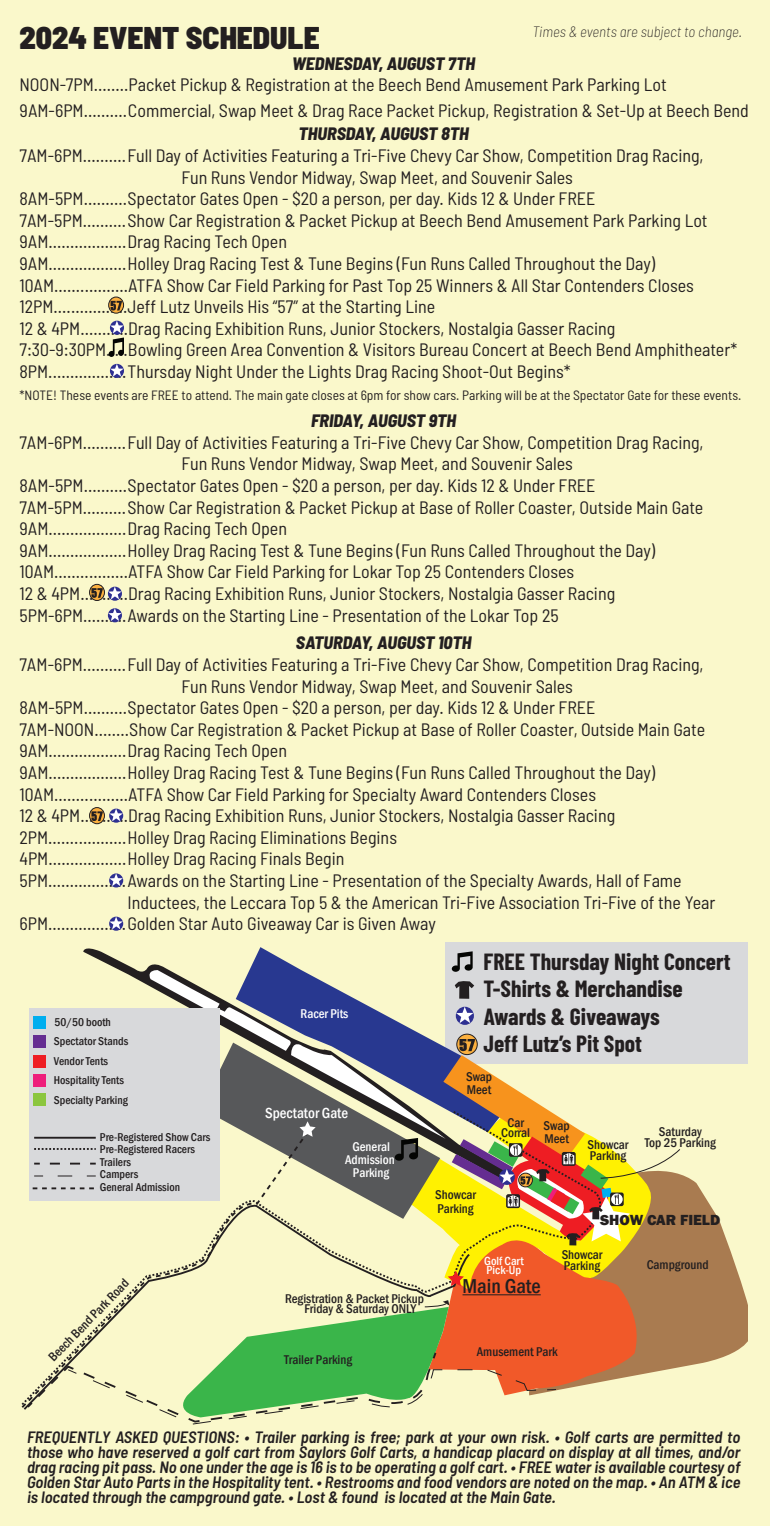
<style>
.page{position:relative;width:770px;height:1526px;background:#faf8cb}
.page>*{position:absolute;margin:0;border:0;box-sizing:border-box;transform-origin:0 0}
.t1{font:900 semi-condensed 31.5px "Barlow";color:#231f20}
.t2{font:700 23.55px/27.3px "Barlow Condensed";color:#231f20}
.t3{font:500 condensed 20.7px "Franklin Gothic";color:#231f20}
.t4{font:semi-condensed 18px/25.5px "Barlow";color:#231f20}
.t5{font:italic 800 semi-condensed 18px "Barlow";color:#231f20}
.t6{font:italic 600 semi-condensed 16.5px/15px "Barlow";color:#231f20;text-align:justify}
.t7{font:italic 200 semi-condensed 15px "Barlow";color:#231f20}
.t8{font:500 condensed 15px "Franklin Gothic";color:#fff}
.t9{font:800 15px "Franklin Gothic";color:#231f20}
.t10{font:semi-condensed 13.5px "Barlow";color:#231f20}
.t11{font:500 condensed 13.05px/13px "Franklin Gothic";color:#231f20}
.t12{font:500 condensed 13.05px/13px "Franklin Gothic";letter-spacing:-.005em;color:#fff;text-align:center}
.t13{font:500 condensed 12px/8.9px "Franklin Gothic";color:#fff}
.t14{font:500 condensed 11.7px/12.5px "Franklin Gothic";color:#231f20}
</style>
<div class="page">
<div style="left:445px;top:942px;width:302px;height:121px;background:#d8d9db"></div>
<svg style="left:681px;top:1174px;width:66px;height:193px;fill:#a97b50"></svg>
<svg style="left:25px;top:951px;width:656px;height:474px"></svg>
<svg style="left:110px;top:364px;width:14px;height:13px"></svg>
<svg style="left:108px;top:321px;width:16px;height:36px"></svg>
<svg style="left:108px;top:608px;width:14px;height:13px"></svg>
<svg style="left:108px;top:586px;width:14px;height:15px"></svg>
<div style="left:109px;top:916px;width:14px;height:14px;background:#2e3092;border-radius:50%"></div>
<svg style="left:109px;top:916px;width:14px;height:13px"></svg>
<svg style="left:109px;top:873px;width:14px;height:13px"></svg>
<div style="left:109px;top:808px;width:14px;height:14px;background:#2e3092;border-radius:50%"></div>
<svg style="left:109px;top:808px;width:14px;height:13px"></svg>
<svg style="left:109px;top:297px;width:15px;height:16px"></svg>
<div style="left:108px;top:297px;width:16px;height:16px;border:1px solid #231f20;border-radius:50%"></div>
<svg style="left:111px;top:301px;width:11px;height:9px"></svg>
<div style="left:89px;top:584px;width:15px;height:16px;background:#8d8870;border-radius:50%"></div>
<div style="left:89px;top:584px;width:16px;height:17px;border:1px solid #231f20;border-radius:50%"></div>
<svg style="left:91px;top:586px;width:31px;height:13px"></svg>
<svg style="left:89px;top:807px;width:15px;height:16px"></svg>
<div style="left:89px;top:807px;width:16px;height:17px;border:1px solid #231f20;border-radius:50%"></div>
<svg style="left:91px;top:811px;width:12px;height:10px"></svg>
<h1 class="t1" style="left:19px;top:18px;width:302px">2024 EVENT SCHEDULE</h1>
<p class="t7" style="left:532px;top:22px;width:211px">Times &amp; events are subject to change.</p>
<p class="t5" style="left:292px;top:52px;width:184px">WEDNESDAY, AUGUST 7TH</p>
<p class="t4" style="left:19px;top:71px;width:731px">NOON-7PM........Packet Pickup &amp; Registration at the Beech Bend Amusement Park Parking Lot<br>9AM-6PM.......... Commercial, Swap Meet &amp; Drag Race Packet Pickup, Registration &amp; Set-Up at Beech Bend</p>
<p class="t5" style="left:298px;top:123px;width:172px">THURSDAY, AUGUST 8TH</p>
<p class="t4" style="left:19px;top:142px;width:685px">7AM-6PM..........Full Day of Activities Featuring a Tri-Five Chevy Car Show, Competition Drag Racing,</p>
<p class="t4" style="left:181px;top:164px;width:393px">Fun Runs Vendor Midway, Swap Meet, and Souvenir Sales</p>
<p class="t4" style="left:19px;top:185px;width:577px">8AM-5PM..........Spectator Gates Open - $20 a person, per day. Kids 12 &amp; Under FREE</p>
<p class="t4" style="left:19px;top:207px;width:689px">7AM-5PM..........Show Car Registration &amp; Packet Pickup at Beech Bend Amusement Park Parking Lot</p>
<p class="t4" style="left:19px;top:229px;width:269px">9AM..................Drag Racing Tech Open</p>
<p class="t4" style="left:19px;top:250px;width:637px">9AM..................Holley Drag Racing Test &amp; Tune Begins (Fun Runs Called Throughout the Day)</p>
<p class="t4" style="left:19px;top:272px;width:676px">10AM.................ATFA Show Car Field Parking for Past Top 25 Winners &amp; All Star Contenders Closes</p>
<p class="t4" style="left:19px;top:293px;width:417px">12PM.................Jeff Lutz Unveils His “57” at the Starting Line</p>
<p class="t4" style="left:19px;top:315px;width:597px">12 &amp; 4PM...........Drag Racing Exhibition Runs, Junior Stockers, Nostalgia Gasser Racing</p>
<p class="t4" style="left:19px;top:337px;width:719px">7:30-9:30PM.....Bowling Green Area Convention &amp; Visitors Bureau Concert at Beech Bend Amphitheater*</p>
<p class="t4" style="left:19px;top:358px;width:553px">8PM..................Thursday Night Under the Lights Drag Racing Shoot-Out Begins*</p>
<p class="t10" style="left:19px;top:386px;width:723px">*NOTE! These events are FREE to attend. The main gate closes at 6pm for show cars. Parking will be at the Spectator Gate for these events.</p>
<p class="t5" style="left:311px;top:409px;width:147px">FRIDAY, AUGUST 9TH</p>
<p class="t4" style="left:19px;top:429px;width:685px">7AM-6PM..........Full Day of Activities Featuring a Tri-Five Chevy Car Show, Competition Drag Racing,</p>
<p class="t4" style="left:181px;top:451px;width:393px">Fun Runs Vendor Midway, Swap Meet, and Souvenir Sales</p>
<p class="t4" style="left:19px;top:472px;width:577px">8AM-5PM..........Spectator Gates Open - $20 a person, per day. Kids 12 &amp; Under FREE</p>
<p class="t4" style="left:19px;top:494px;width:685px">7AM-5PM..........Show Car Registration &amp; Packet Pickup at Base of Roller Coaster, Outside Main Gate</p>
<p class="t4" style="left:19px;top:515px;width:269px">9AM..................Drag Racing Tech Open</p>
<p class="t4" style="left:19px;top:537px;width:637px">9AM..................Holley Drag Racing Test &amp; Tune Begins (Fun Runs Called Throughout the Day)</p>
<p class="t4" style="left:19px;top:559px;width:556px">10AM.................ATFA Show Car Field Parking for Lokar Top 25 Contenders Closes</p>
<p class="t4" style="left:19px;top:580px;width:597px">12 &amp; 4PM...........Drag Racing Exhibition Runs, Junior Stockers, Nostalgia Gasser Racing</p>
<p class="t4" style="left:19px;top:602px;width:540px">5PM-6PM..........Awards on the Starting Line - Presentation of the Lokar Top 25</p>
<p class="t5" style="left:296px;top:631px;width:177px">SATURDAY, AUGUST 10TH</p>
<p class="t4" style="left:19px;top:651px;width:685px">7AM-6PM..........Full Day of Activities Featuring a Tri-Five Chevy Car Show, Competition Drag Racing,</p>
<p class="t4" style="left:181px;top:673px;width:393px">Fun Runs Vendor Midway, Swap Meet, and Souvenir Sales</p>
<p class="t4" style="left:19px;top:694px;width:577px">8AM-5PM..........Spectator Gates Open - $20 a person, per day. Kids 12 &amp; Under FREE</p>
<p class="t4" style="left:19px;top:716px;width:687px">7AM-NOON........Show Car Registration &amp; Packet Pickup at Base of Roller Coaster, Outside Main Gate</p>
<p class="t4" style="left:19px;top:737px;width:269px">9AM..................Drag Racing Tech Open</p>
<p class="t4" style="left:19px;top:759px;width:637px">9AM..................Holley Drag Racing Test &amp; Tune Begins (Fun Runs Called Throughout the Day)</p>
<p class="t4" style="left:19px;top:781px;width:578px">10AM.................ATFA Show Car Field Parking for Specialty Award Contenders Closes</p>
<p class="t4" style="left:19px;top:802px;width:597px">12 &amp; 4PM...........Drag Racing Exhibition Runs, Junior Stockers, Nostalgia Gasser Racing</p>
<p class="t4" style="left:19px;top:824px;width:379px">2PM..................Holley Drag Racing Eliminations Begins</p>
<p class="t4" style="left:19px;top:845px;width:326px">4PM..................Holley Drag Racing Finals Begin</p>
<p class="t4" style="left:19px;top:867px;width:663px">5PM..................Awards on the Starting Line - Presentation of the Specialty Awards, Hall of Fame</p>
<p class="t4" style="left:127px;top:889px;width:589px">Inductees, the Leccara Top 5 &amp; the American Tri-Five Association Tri-Five of the Year</p>
<p class="t4" style="left:19px;top:910px;width:418px">6PM..................Golden Star Auto Giveaway Car is Given Away</p>
<p class="t14" style="left:55px;top:1016px;width:58px">50/50 booth</p>
<p class="t14" style="left:54px;top:1031px;width:76px;line-height:19.6px">Spectator Stands<br>Vendor Tents<br>Hospitality Tents<br>Specialty Parking</p>
<p class="t14" style="left:100px;top:1130px;width:112px">Pre-Registered Show Cars<br>Pre-Registered Racers<br>Trailers<br>Campers<br>General Admission</p>
<p class="t11" style="left:46px;top:1354px;width:111px;rotate:-46deg">Beech Bend Park Road</p>
<p class="t12" style="left:300px;top:1006px;width:49px">Racer Pits</p>
<p class="t8" style="left:265px;top:1103px;width:84px">Spectator Gate</p>
<p class="t12" style="left:345px;top:1140px;width:51px">General<br>Admission<br>Parking</p>
<p class="t11" style="left:304px;top:1293px;width:121px;line-height:10.4px;text-indent:-19px">Registration &amp; Packet Pickup<br>Friday &amp; Saturday ONLY</p>
<h2 class="t2" style="left:483px;top:947px;width:249px">FREE Thursday Night Concert<br>T-Shirts &amp; Merchandise<br>Awards &amp; Giveaways<br>Jeff Lutz’s Pit Spot</h2>
<p class="t11" style="left:466px;top:1070px;width:28px">Swap<br>Meet</p>
<p class="t11" style="left:501px;top:1117px;width:31px;line-height:10.4px;text-align:center">Car<br>Corral</p>
<p class="t11" style="left:435px;top:1188px;width:42px">Showcar<br>Parking</p>
<p class="t13" style="left:484px;top:1256px;width:41px">Golf Cart<br>Pick-Up</p>
<p class="t11" style="left:543px;top:1119px;width:28px">Swap<br>Meet</p>
<p class="t11" style="left:587px;top:1139px;width:42px;line-height:10.8px">Showcar<br>Parking</p>
<p class="t11" style="left:644px;top:1126px;width:73px;line-height:10.4px;text-align:center">Saturday<br>Top 25 Parking</p>
<p class="t9" style="left:600px;top:1210px;width:122px">SHOW CAR FIELD</p>
<p class="t11" style="left:561px;top:1248px;width:42px;line-height:10.8px">Showcar<br>Parking</p>
<p class="t11" style="left:646px;top:1257px;width:63px">Campground</p>
<p class="t3" style="left:462px;top:1272px;width:80px">Main Gate</p>
<p class="t11" style="left:284px;top:1353px;width:70px">Trailer Parking</p>
<p class="t11" style="left:477px;top:1344px;width:82px">Amusement Park</p>
<p class="t6" style="left:27px;top:1429px;width:714px">FREQUENTLY ASKED QUESTIONS: • Trailer parking is free; park at your own risk. • Golf carts are permitted to those who have reserved a golf cart from Saylors Golf Carts, a handicap placard on display at all times, and/or drag racing pit pass. No one under the age is 16 is to be operating a golf cart. • FREE water is available courtesy of Golden Star Auto Parts in the Hospitality tent. • Restrooms and food vendors are noted on the map. • An ATM &amp; ice is located through the campground gate. • Lost &amp; found is located at the Main Gate.</p>
</div>
